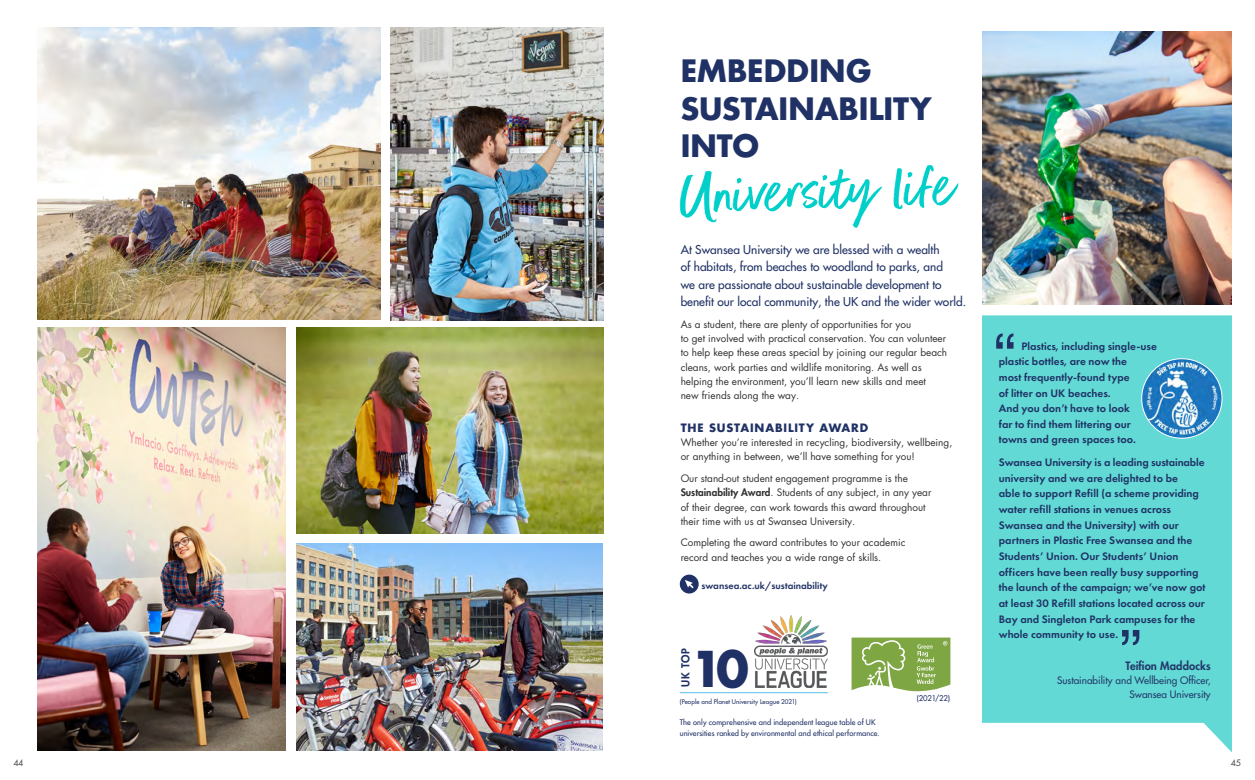
<style>
.page{position:relative;width:1255px;height:780px;background:#fff}
.page>*{position:absolute;margin:0;border:0;box-sizing:border-box;transform-origin:0 0}
.t1{font:700 48px "Futura LT Pro";color:#203265}
._01_Body_Text{font:700 30px/37.5px "Futura LT Pro";color:#203265}
.NO__Content{font:500 11.88px/17.5px "Futura LT Pro";color:#203265}
.t2{font:600 11.25px/15.6px "Futura PT";color:#203265}
.NO__Content-2{font:700 11.25px "Futura LT Pro";letter-spacing:.075em;color:#203265}
.Body_Text{font:800 11.25px "Futura LT Pro";letter-spacing:.005em;color:#24396a}
.t3{font:800 10.75px "Futura LT Pro";color:#203265}
.NO__Content-3{font:10px/14.4px "Futura LT Pro";color:#312f30}
.Body_Text-2{font:500 10px/13.8px "Futura LT Pro";color:#24396a;text-align:right}
.NO__Content-4{font:600 10px "Futura PT";color:#203265}
.t4{font:500 8.75px "Futura LT Pro";color:#57585a}
._01_Body_Text-2{font:500 7.62px "Futura LT Pro";letter-spacing:-.005em;color:#203265}
._01_Body_Text-3{font:500 7.5px/11.2px "Futura LT Pro";letter-spacing:.015em;color:#203265}
._01_Body_Text-4{font:500 6.25px "Futura LT Pro";letter-spacing:.01em;color:#203265}
.s1{font-weight:800}
</style>
<div class="page">
<img style="left:37px;top:28px;width:344px;height:291px">
<img style="left:297px;top:543px;width:305px;height:207px">
<img style="left:296px;top:327px;width:307px;height:207px">
<img style="left:37px;top:327px;width:249px;height:423px">
<img style="left:390px;top:28px;width:213px;height:292px">
<img style="left:982px;top:32px;width:249px;height:273px">
<svg style="left:982px;top:315px;width:249px;height:437px;fill:#62d9d5"></svg>
<svg style="left:996px;top:333px;width:17px;height:15px"></svg>
<svg style="left:1121px;top:630px;width:18px;height:15px"></svg>
<img style="left:1141px;top:359px;width:80px;height:79px">
<div style="left:1141px;top:358px;width:81px;height:80px;border:1px solid #fff;border-radius:50%"></div>
<svg style="left:680px;top:165px;width:278px;height:63px"></svg>
<svg style="left:679px;top:574px;width:19px;height:19px"></svg>
<svg style="left:851px;top:637px;width:99px;height:54px"></svg>
<img style="left:754px;top:615px;width:73px;height:72px">
<hr style="left:679px;top:692px;width:149px;height:1px;background:#64c2eb">
<p class="_01_Body_Text" style="left:680px;top:51px;width:252px">EMBEDDING<br>SUSTAINABILITY<br>INTO</p>
<p class="NO__Content" style="left:680px;top:240px;width:287px">At Swansea University we are blessed with a wealth<br>of habitats, from beaches to woodland to parks, and<br>we are passionate about sustainable development to benefit our local community, the UK and the wider world.</p>
<p class="NO__Content-3" style="left:680px;top:316px;width:268px">As a student, there are plenty of opportunities for you<br>to get involved with practical conservation. You can volunteer to help keep these areas special by joining our regular beach cleans, work parties and wildlife monitoring. As well as helping the environment, you’ll learn new skills and meet<br>new friends along the way.</p>
<p class="NO__Content-2" style="left:680px;top:418px;width:189px">THE SUSTAINABILITY AWARD</p>
<p class="NO__Content-3" style="left:680px;top:435px;width:273px">Whether you’re interested in recycling, biodiversity, wellbeing, or anything in between, we’ll have something for you!</p>
<p class="NO__Content-3" style="left:680px;top:471px;width:252px">Our stand-out student engagement programme is the <span class="s1">Sustainability Award</span>. Students of any subject, in any year of their degree, can work towards this award throughout their time with us at Swansea University.</p>
<p class="NO__Content-3" style="left:680px;top:535px;width:226px">Completing the award contributes to your academic record and teaches you a wide range of skills.</p>
<p class="NO__Content-4" style="left:701px;top:579px;width:128px">swansea.ac.uk/sustainability</p>
<p class="t3" style="left:677px;top:687px;width:40px;rotate:-90deg">UK TOP</p>
<p class="_01_Body_Text-4" style="left:680px;top:696px;width:118px">(People and Planet University League 2021)</p>
<p class="_01_Body_Text-3" style="left:679px;top:716px;width:201px">The only comprehensive and independent league table of UK universities ranked by environmental and ethical performance.</p>
<p class="t1" style="left:690px;top:631px;width:60px">10</p>
<p class="_01_Body_Text-2" style="left:916px;top:692px;width:35px">(2021/22)</p>
<p class="t2" style="left:998px;top:338px;width:160px;text-indent:22px">Plastics, including single-use plastic bottles, are now the<br>most frequently-found type<br>of litter on UK beaches.<br>And you don’t have to look<br>far to find them littering our towns and green spaces too.</p>
<p class="t2" style="left:998px;top:454px;width:208px">Swansea University is a leading sustainable university and we are delighted to be<br>able to support Refill (a scheme providing water refill stations in venues across Swansea and the University) with our partners in Plastic Free Swansea and the Students’ Union. Our Students’ Union officers have been really busy supporting the launch of the campaign; we’ve now got at least 30 Refill stations located across our Bay and Singleton Park campuses for the whole community to use.</p>
<p class="Body_Text" style="left:1125px;top:657px;width:87px">Teifion Maddocks</p>
<p class="Body_Text-2" style="left:1056px;top:672px;width:155px">Sustainability and Wellbeing Officer,<br>Swansea University</p>
<p class="t4" style="left:13px;top:756px;width:11px">44</p>
<p class="t4" style="left:1230px;top:756px;width:11px">45</p>
</div>
